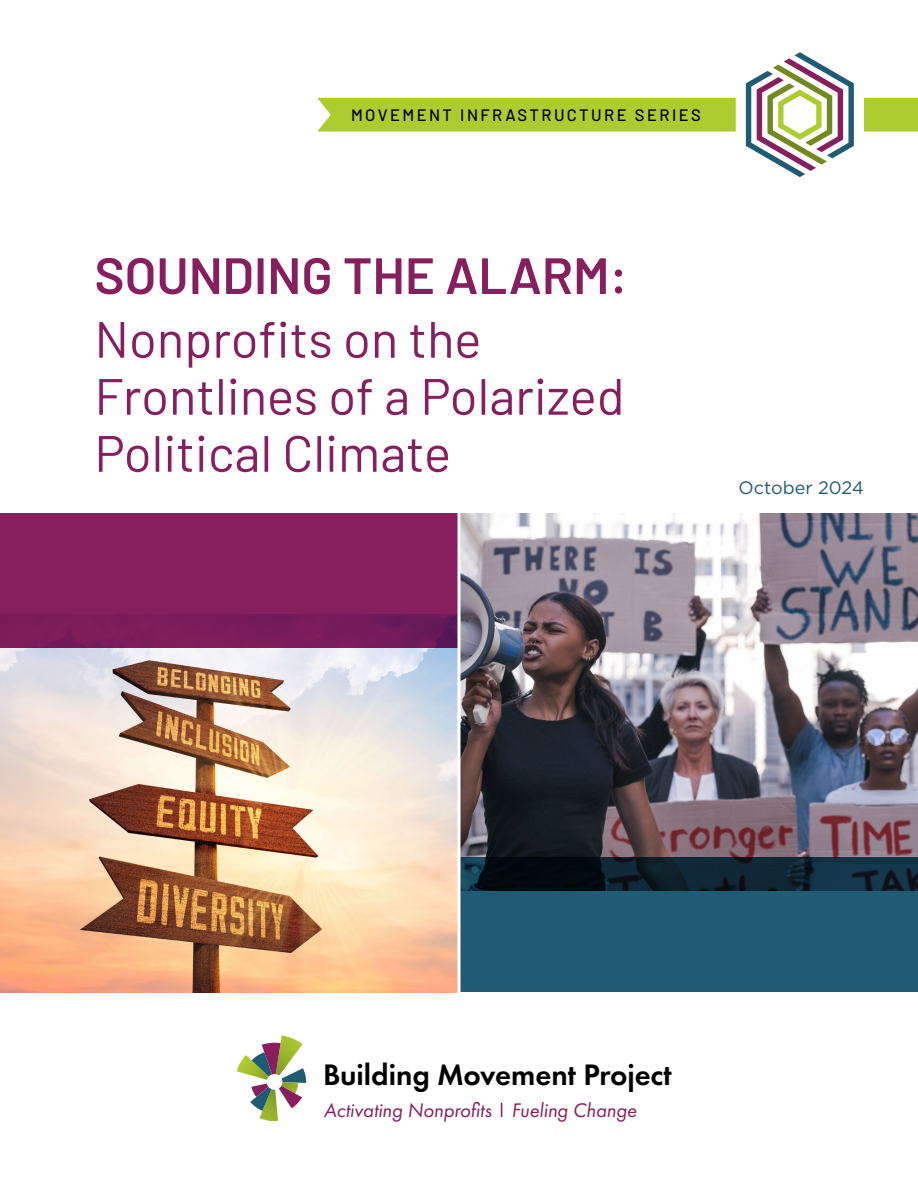
<style>
.page{position:relative;width:918px;height:1188px;background:#fff}
.page>*{position:absolute;margin:0;border:0;box-sizing:border-box;transform-origin:0 0}
.t1{font:51px/57px "Barlow";color:#871f5e}
.t2{font:600 51px "Barlow";color:#871f5e}
.t3{font:600 30.75px "Futura PT";color:#000}
.t4{font:italic 20.4px "Futura PT";color:#871f5e}
.t5{font:18px "Gotham";color:#1f5c73}
.t6{font:500 16.5px "Barlow";letter-spacing:.15em;color:#000}
</style>
<div class="page">
<img style="left:460px;top:513px;width:458px;height:344px">
<img style="left:0;top:648px;width:458px;height:344px">
<svg style="left:317px;top:52px;width:601px;height:125px"></svg>
<div style="left:0;top:513px;width:459px;height:135px;background:#871f5e"></div>
<svg style="left:460px;top:857px;width:458px;height:135px;background:#1a4d61"></svg>
<hr style="left:458px;top:513px;width:2px;height:493px;background:#fff">
<svg style="left:501px;top:1103px;width:1px;height:14px"></svg>
<svg style="left:237px;top:1035px;width:69px;height:86px"></svg>
<p class="t6" style="left:351px;top:103px;width:351px">MOVEMENT INFRASTRUCTURE SERIES</p>
<p class="t2" style="left:94px;top:238px;width:535px">SOUNDING THE ALARM:</p>
<p class="t1" style="left:94px;top:307px;width:532px">Nonprofits on the<br>Frontlines of a Polarized<br>Political Climate</p>
<p class="t5" style="left:739px;top:476px;width:127px">October 2024</p>
<p class="t3" style="left:323px;top:1055px;width:350px">Building Movement Project</p>
<p class="t4" style="left:324px;top:1098px;width:314px">Activating Nonprofits Fueling Change</p>
</div>
